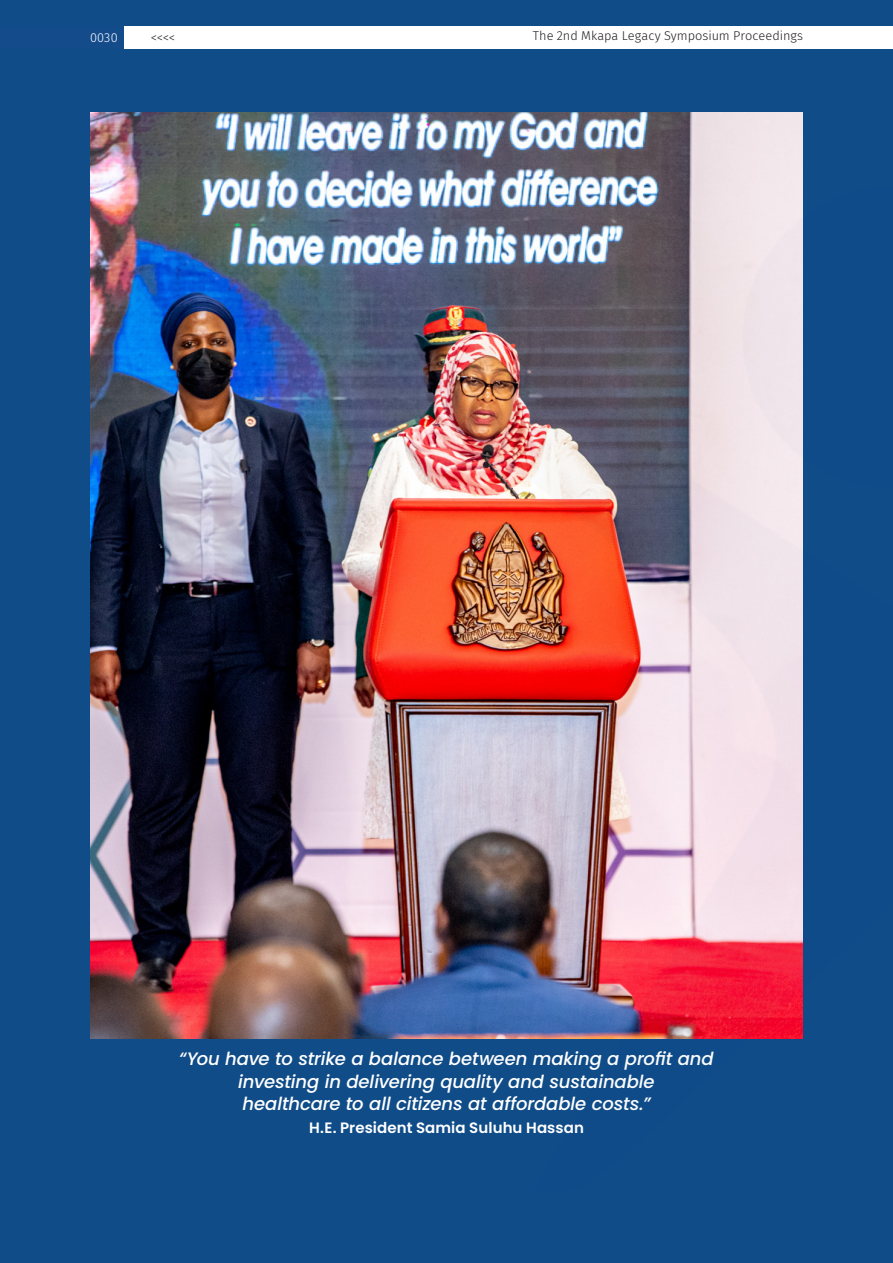
<style>
.page{position:relative;width:893px;height:1263px;background:#0f4c88}
.page>*{position:absolute;margin:0;border:0;box-sizing:border-box;transform-origin:0 0}
.Caption_Text_5_10_Le{font:italic 500 18px "Poppins";letter-spacing:-.005em;color:#fff}
.Caption_Text_5_10_Le-2{font:600 15px "Poppins";letter-spacing:.005em;color:#fff}
.t1{font:300 12.75px "Fira Sans";color:#231f20}
.t2{font:300 12.75px "Fira Sans";color:#fff}
</style>
<div class="page">
<img style="left:90px;top:113px;width:713px;height:925px">
<div style="left:0;top:26px;width:124px;height:23px;background:#144b8b"></div>
<div style="left:124px;top:26px;width:769px;height:23px;background:#fff"></div>
<img style="left:351px;top:187px;width:452px;height:852px">
<p class="t2" style="left:90px;top:28px;width:29px">0030</p>
<p class="t1" style="left:151px;top:28px;width:26px">&lt;&lt;&lt;&lt;</p>
<p class="t1" style="left:533px;top:26px;width:272px">The 2nd Mkapa Legacy Symposium Proceedings</p>
<p class="Caption_Text_5_10_Le" style="left:179px;top:1048px;width:536px">“You have to strike a balance between making a profit and</p>
<p class="Caption_Text_5_10_Le" style="left:238px;top:1071px;width:418px">investing in delivering quality and sustainable</p>
<p class="Caption_Text_5_10_Le" style="left:243px;top:1093px;width:409px">healthcare to all citizens at affordable costs.”</p>
<p class="Caption_Text_5_10_Le-2" style="left:309px;top:1119px;width:276px">H.E. President Samia Suluhu Hassan</p>
</div>
